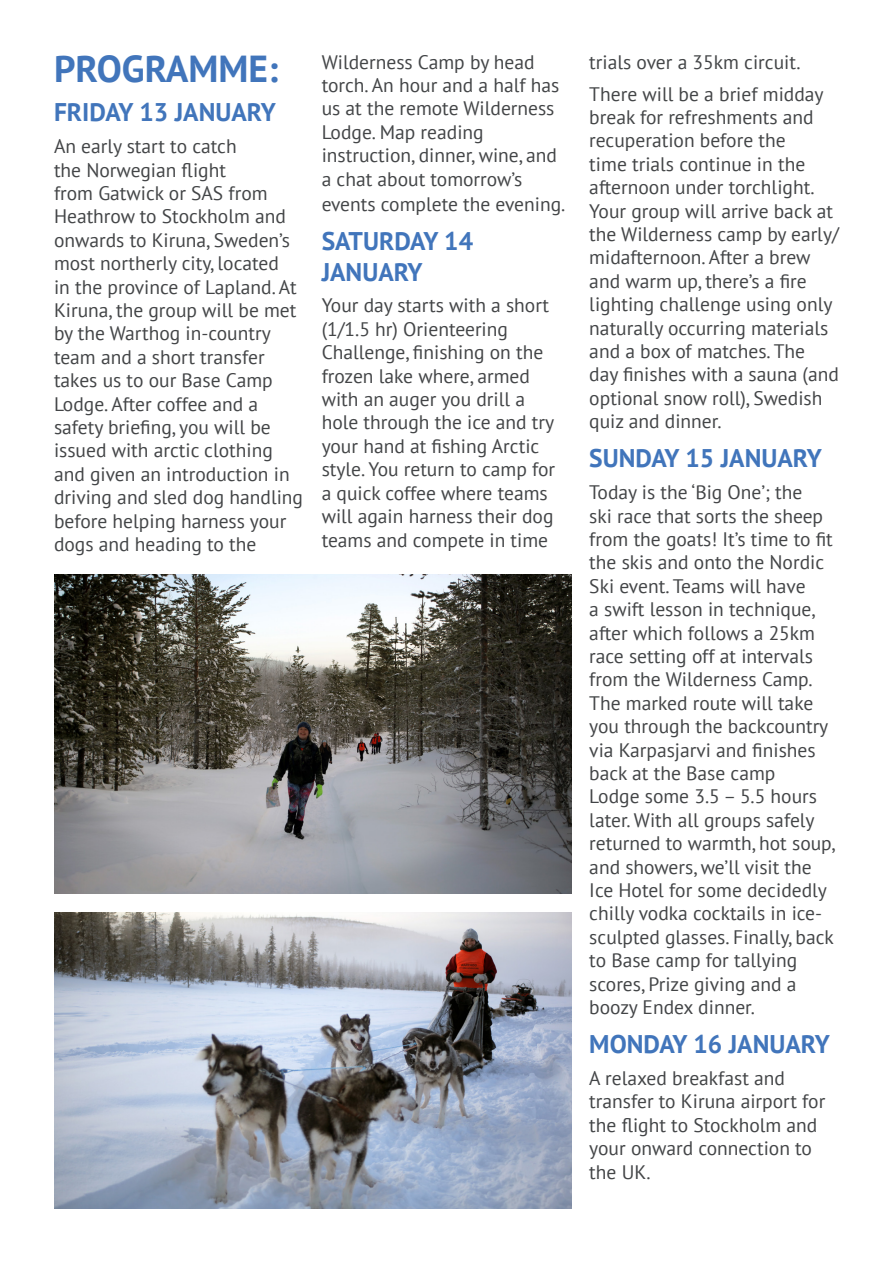
<style>
.page{position:relative;width:893px;height:1263px;background:#fff}
.page>*{position:absolute;margin:0;border:0;box-sizing:border-box;transform-origin:0 0}
.t1{font:700 37.5px "PT Sans";color:#4175bb}
.t2{font:700 25.5px/30.6px "PT Sans";color:#4175bb}
.t3{font:19.5px/23.4px "PT Sans";color:#434547}
</style>
<div class="page">
<img style="left:54px;top:574px;width:517px;height:319px">
<img style="left:54px;top:912px;width:517px;height:297px">
<p class="t1" style="left:54px;top:44px;width:226px">PROGRAMME:</p>
<p class="t2" style="left:54px;top:96px;width:223px">FRIDAY 13 JANUARY</p>
<p class="t3" style="left:54px;top:134px;width:251px">An early start to catch<br>the Norwegian flight<br>from Gatwick or SAS from<br>Heathrow to Stockholm and onwards to Kiruna, Sweden’s most northerly city, located<br>in the province of Lapland. At<br>Kiruna, the group will be met by the Warthog in-country team and a short transfer takes us to our Base Camp<br>Lodge. After coffee and a safety briefing, you will be issued with arctic clothing and given an introduction in driving and sled dog handling before helping harness your dogs and heading to the</p>
<p class="t3" style="left:322px;top:50px;width:239px">Wilderness Camp by head torch. An hour and a half has us at the remote Wilderness<br>Lodge. Map reading instruction, dinner, wine, and a chat about tomorrow’s</p>
<p class="t3" style="left:322px;top:192px;width:245px">events complete the evening.</p>
<p class="t2" style="left:322px;top:225px;width:153px">SATURDAY 14<br>JANUARY</p>
<p class="t3" style="left:322px;top:293px;width:235px">Your day starts with a short (1/1.5 hr) Orienteering<br>Challenge, finishing on the frozen lake where, armed with an auger you drill a hole through the ice and try your hand at fishing Arctic style. You return to camp for a quick coffee where teams will again harness their dog teams and compete in time</p>
<p class="t3" style="left:589px;top:50px;width:213px">trials over a 35km circuit.</p>
<p class="t3" style="left:589px;top:82px;width:251px">There will be a brief midday break for refreshments and recuperation before the<br>time trials continue in the afternoon under torchlight.<br>Your group will arrive back at the Wilderness camp by early/ midafternoon. After a brew and warm up, there’s a fire lighting challenge using only naturally occurring materials and a box of matches. The day finishes with a sauna (and optional snow roll), Swedish quiz and dinner.</p>
<p class="t2" style="left:589px;top:442px;width:234px">SUNDAY 15 JANUARY</p>
<p class="t3" style="left:589px;top:480px;width:248px">Today is the ‘Big One’; the<br>ski race that sorts the sheep from the goats! It’s time to fit the skis and onto the Nordic<br>Ski event. Teams will have<br>a swift lesson in technique, after which follows a 25km race setting off at intervals from the Wilderness Camp.<br>The marked route will take you through the backcountry via Karpasjarvi and finishes back at the Base camp<br>Lodge some 3.5 – 5.5 hours later. With all groups safely returned to warmth, hot soup, and showers, we’ll visit the<br>Ice Hotel for some decidedly chilly vodka cocktails in ice&shy;sculpted glasses. Finally, back to Base camp for tallying scores, Prize giving and a boozy Endex dinner.</p>
<p class="t2" style="left:589px;top:1028px;width:242px">MONDAY 16 JANUARY</p>
<p class="t3" style="left:589px;top:1066px;width:238px">A relaxed breakfast and transfer to Kiruna airport for the flight to Stockholm and your onward connection to the UK.</p>
</div>
